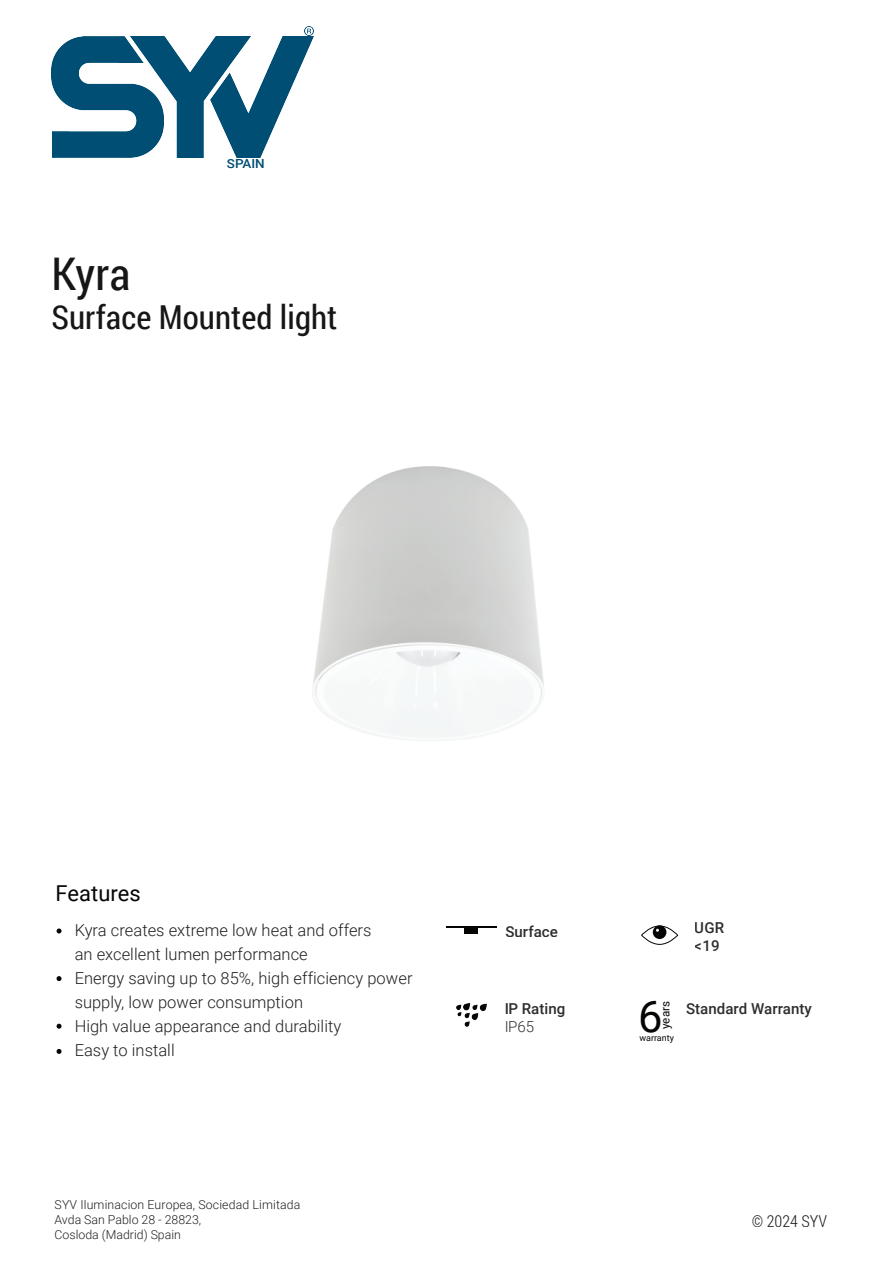
<style>
.page{position:relative;width:893px;height:1263px;background:#fff}
.page>*{position:absolute;margin:0;border:0;box-sizing:border-box;transform-origin:0 0}
.t1{font:45px "Roboto Condensed";color:#171617}
.t2{font:43.35px "Roboto";color:#050504}
.t3{font:33px "Roboto Condensed";letter-spacing:.005em;color:#171617}
.t4{font:21.9px "Roboto";letter-spacing:.005em;color:#050504}
.t5{font:300 16.5px/24px "Roboto";letter-spacing:.005em;color:#040504}
.t6{font:300 16.5px "Roboto Condensed";letter-spacing:.005em;color:#050504}
.t7{font:500 15.15px/18.1px "Roboto";letter-spacing:.005em;color:#171617}
.t8{font:300 15.15px "Roboto";color:#171617}
.t9{font:500 12.6px "Roboto";color:#004e74;scale:1.07 1}
.t10{font:300 12.3px/14.9px "Roboto";color:#050504}
.t11{font:11.7px "Roboto";letter-spacing:.005em;color:#050504}
.t12{font:8.85px "Roboto";letter-spacing:.005em;color:#050504}
</style>
<div class="page">
<svg style="left:57px;top:928px;width:5px;height:5px"></svg>
<svg style="left:57px;top:976px;width:5px;height:5px"></svg>
<svg style="left:57px;top:1024px;width:5px;height:5px"></svg>
<svg style="left:57px;top:1049px;width:5px;height:5px"></svg>
<img style="left:456px;top:1003px;width:30px;height:23px">
<hr style="left:446px;top:926px;width:50px;height:2px;background:#050504">
<div style="left:464px;top:926px;width:14px;height:8px;background:#050504"></div>
<img style="left:250px;top:37px;width:63px;height:120px">
<img style="left:163px;top:37px;width:87px;height:120px">
<img style="left:52px;top:37px;width:111px;height:120px">
<svg style="left:305px;top:27px;width:8px;height:8px"></svg>
<div style="left:653px;top:925px;width:13px;height:14px;background:#050504;border-radius:50%"></div>
<div style="left:641px;top:926px;width:37px;height:18px;border:1px solid #050705;border-radius:50%"></div>
<img style="left:312px;top:466px;width:232px;height:275px">
<p class="t9" style="left:227px;top:155px;width:37px">SPAIN</p>
<h1 class="t1" style="left:52px;top:242px;width:80px">Kyra</h1>
<h3 class="t3" style="left:52px;top:295px;width:287px">Surface Mounted light</h3>
<h3 class="t4" style="left:56px;top:878px;width:87px">Features</h3>
<p class="t5" style="left:75px;top:918px;width:339px">Kyra creates extreme low heat and offers<br>an excellent lumen performance<br>Energy saving up to 85%, high efficiency power supply, low power consumption<br>High value appearance and durability<br>Easy to install</p>
<p class="t10" style="left:55px;top:1197px;width:247px">SYV Iluminacion Europea, Sociedad Limitada<br>Avda San Pablo 28 - 28823,<br>Cosloda (Madrid) Spain</p>
<p class="t7" style="left:505px;top:922px;width:54px">Surface</p>
<p class="t7" style="left:695px;top:918px;width:31px">UGR &lt;19</p>
<h2 class="t2" style="left:638px;top:986px;width:26px">6</h2>
<p class="t11" style="left:657px;top:1029px;width:29px;rotate:-90deg">years</p>
<p class="t12" style="left:639px;top:1032px;width:36px">warranty</p>
<p class="t7" style="left:504px;top:999px;width:63px">IP Rating</p>
<p class="t7" style="left:686px;top:999px;width:127px">Standard Warranty</p>
<p class="t8" style="left:504px;top:1016px;width:32px">IP65</p>
<p class="t6" style="left:752px;top:1209px;width:77px">© 2024 SYV</p>
</div>
